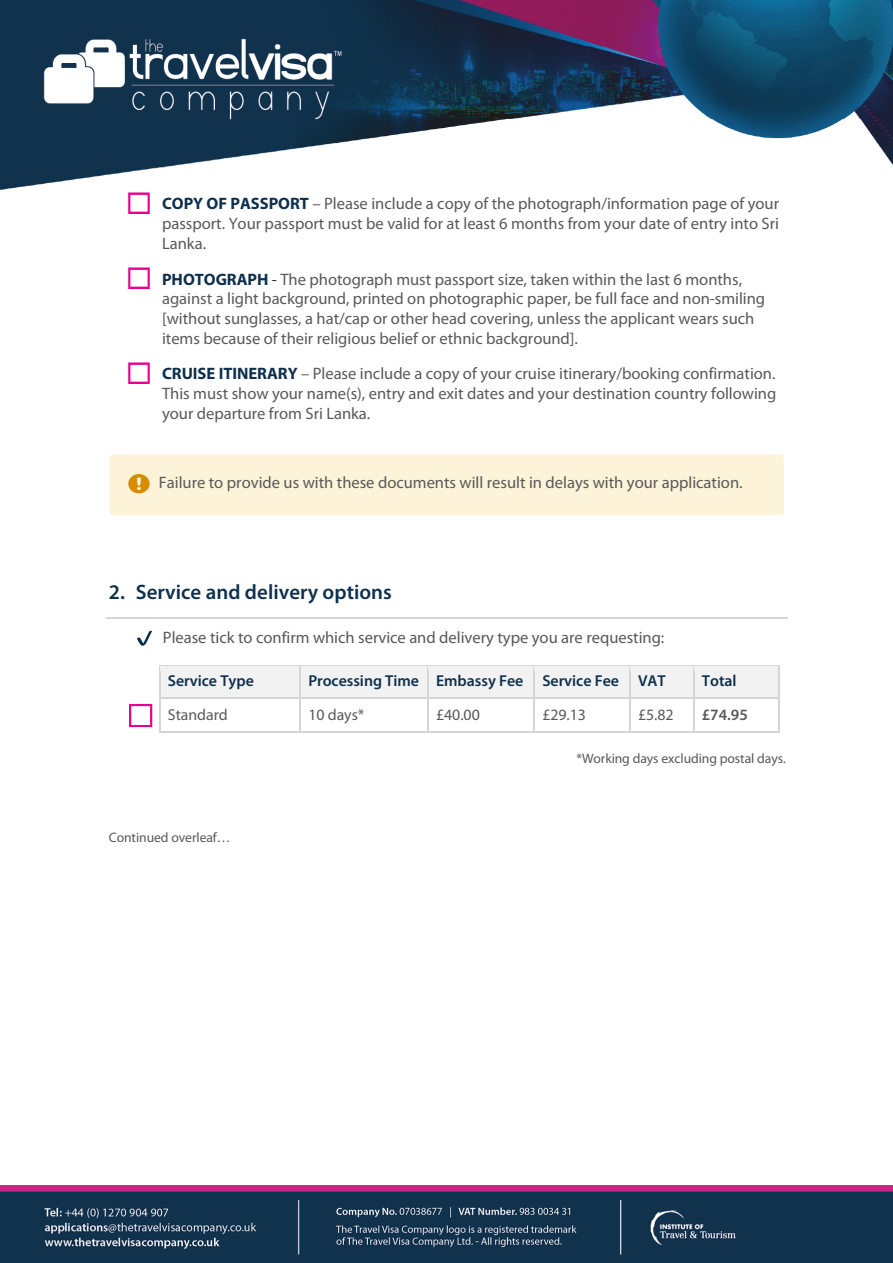
<style>
.page{position:relative;width:893px;height:1263px;background:#fff}
.page>*{position:absolute;margin:0;border:0;box-sizing:border-box;transform-origin:0 0}
.t1{font:600 20.85px "Myriad Pro";letter-spacing:.005em;color:#0f314d}
.t2{font:16.5px/19.8px "Myriad Pro";color:#595959;text-align:justify}
.t3{font:600 15.9px "Myriad Pro";letter-spacing:-.005em;color:#0f314d}
.t4{font:15.9px "Myriad Pro";letter-spacing:-.005em;color:#595959}
.t5{font:600 15.9px "Myriad Pro";color:#595959}
.t6{font:13.65px "Myriad Pro";letter-spacing:-.005em;color:#595959}
.s1{color:#e60091}
.s2{font-weight:700;color:#0e304d}
.s3{color:#0e304d}
</style>
<div class="page">
<img style="left:0;top:0;width:893px;height:190px">
<img style="left:0;top:1185px;width:893px;height:78px">
<hr style="left:107px;top:617px;width:681px;height:1px;background:#d7d5d4">
<div style="left:160px;top:667px;width:140px;height:30px;background:#f2f2f2"></div>
<div style="left:301px;top:667px;width:126px;height:30px;background:#f2f2f2"></div>
<div style="left:429px;top:667px;width:104px;height:30px;background:#f2f2f2"></div>
<div style="left:535px;top:667px;width:94px;height:30px;background:#f2f2f2"></div>
<div style="left:631px;top:667px;width:62px;height:30px;background:#f2f2f2"></div>
<div style="left:694px;top:667px;width:84px;height:30px;background:#f2f2f2"></div>
<hr style="left:160px;top:665px;width:140px;height:2px;background:#d7d5d4">
<hr style="left:301px;top:665px;width:126px;height:2px;background:#d7d5d4">
<svg style="left:427px;top:665px;width:2px;height:6px"></svg>
<hr style="left:429px;top:665px;width:104px;height:2px;background:#d7d5d4">
<svg style="left:533px;top:665px;width:2px;height:6px"></svg>
<hr style="left:535px;top:665px;width:94px;height:2px;background:#d7d5d4">
<svg style="left:629px;top:665px;width:2px;height:6px"></svg>
<hr style="left:631px;top:665px;width:62px;height:2px;background:#d7d5d4">
<hr style="left:694px;top:665px;width:84px;height:2px;background:#d7d5d4">
<svg style="left:778px;top:665px;width:2px;height:6px"></svg>
<hr style="left:427px;top:671px;width:2px;height:26px;background:#d7d5d4">
<hr style="left:533px;top:671px;width:2px;height:26px;background:#d7d5d4">
<hr style="left:629px;top:671px;width:2px;height:26px;background:#d7d5d4">
<hr style="left:778px;top:671px;width:2px;height:26px;background:#d7d5d4">
<hr style="left:160px;top:697px;width:140px;height:1px;background:#d7d5d4">
<hr style="left:301px;top:697px;width:126px;height:1px;background:#d7d5d4">
<svg style="left:427px;top:697px;width:2px;height:6px"></svg>
<hr style="left:429px;top:697px;width:104px;height:1px;background:#d7d5d4">
<svg style="left:533px;top:697px;width:2px;height:6px"></svg>
<hr style="left:535px;top:697px;width:94px;height:1px;background:#d7d5d4">
<svg style="left:629px;top:697px;width:2px;height:6px"></svg>
<hr style="left:631px;top:697px;width:62px;height:1px;background:#d7d5d4">
<hr style="left:694px;top:697px;width:84px;height:1px;background:#d7d5d4">
<svg style="left:778px;top:697px;width:2px;height:6px"></svg>
<svg style="left:159px;top:665px;width:1px;height:67px"></svg>
<hr style="left:160px;top:731px;width:140px;height:1px;background:#d7d5d4">
<svg style="left:300px;top:665px;width:1px;height:67px"></svg>
<hr style="left:301px;top:731px;width:126px;height:1px;background:#d7d5d4">
<hr style="left:427px;top:703px;width:2px;height:28px;background:#d7d5d4">
<hr style="left:429px;top:731px;width:104px;height:1px;background:#d7d5d4">
<hr style="left:533px;top:703px;width:2px;height:28px;background:#d7d5d4">
<hr style="left:535px;top:731px;width:94px;height:1px;background:#d7d5d4">
<hr style="left:629px;top:703px;width:2px;height:28px;background:#d7d5d4">
<hr style="left:631px;top:731px;width:62px;height:1px;background:#d7d5d4">
<svg style="left:693px;top:665px;width:1px;height:67px"></svg>
<hr style="left:694px;top:731px;width:84px;height:1px;background:#d7d5d4">
<hr style="left:778px;top:703px;width:2px;height:28px;background:#d7d5d4">
<svg style="left:137px;top:631px;width:15px;height:15px"></svg>
<svg style="left:129px;top:704px;width:23px;height:23px"></svg>
<div style="left:110px;top:455px;width:674px;height:60px;background:#fdf3d9;border-radius:3px"></div>
<svg style="left:128px;top:474px;width:22px;height:19px"></svg>
<p class="t2" style="left:162px;top:195px;width:619px;text-indent:-36px"><span class="s1">◻</span> <span class="s2">COPY OF PASSPORT</span> – Please include a copy of the photograph/information page of your passport. Your passport must be valid for at least 6 months from your date of entry into Sri Lanka.</p>
<p class="t2" style="left:162px;top:271px;width:605px;text-align:left;text-indent:-36px"><span class="s1">◻</span> <span class="s2">PHOTOGRAPH</span> <span class="s3">-</span> The photograph must passport size, taken within the last 6 months, against a light background, printed on photographic paper, be full face and non-smiling [without sunglasses, a hat/cap or other head covering, unless the applicant wears such items because of their religious belief or ethnic background].</p>
<p class="t2" style="left:162px;top:365px;width:616px;text-indent:-36px"><span class="s1">◻</span> <span class="s2">CRUISE ITINERARY</span> – Please include a copy of your cruise itinerary/booking confirmation.<br>This must show your name(s), entry and exit dates and your destination country following your departure from Sri Lanka.</p>
<p class="t2" style="left:159px;top:474px;width:585px">Failure to provide us with these documents will result in delays with your application.</p>
<p class="t1" style="left:109px;top:583px;width:285px">2. Service and delivery options</p>
<p class="t2" style="left:163px;top:629px;width:503px">Please tick to confirm which service and delivery type you are requesting:</p>
<p class="t3" style="left:168px;top:674px;width:87px">Service Type</p>
<p class="t3" style="left:308px;top:674px;width:359px">Processing Time Embassy Fee Service Fee VAT</p>
<p class="t3" style="left:702px;top:674px;width:36px">Total</p>
<p class="t4" style="left:168px;top:708px;width:61px">Standard</p>
<p class="t4" style="left:308px;top:708px;width:58px">10 days*</p>
<p class="t4" style="left:436px;top:708px;width:45px">£40.00</p>
<p class="t4" style="left:542px;top:708px;width:45px">£29.13</p>
<p class="t4" style="left:638px;top:708px;width:37px">£5.82</p>
<p class="t5" style="left:702px;top:708px;width:47px">£74.95</p>
<p class="t6" style="left:576px;top:753px;width:211px">*Working days excluding postal days.</p>
<p class="t6" style="left:109px;top:832px;width:123px">Continued overleaf…</p>
</div>
